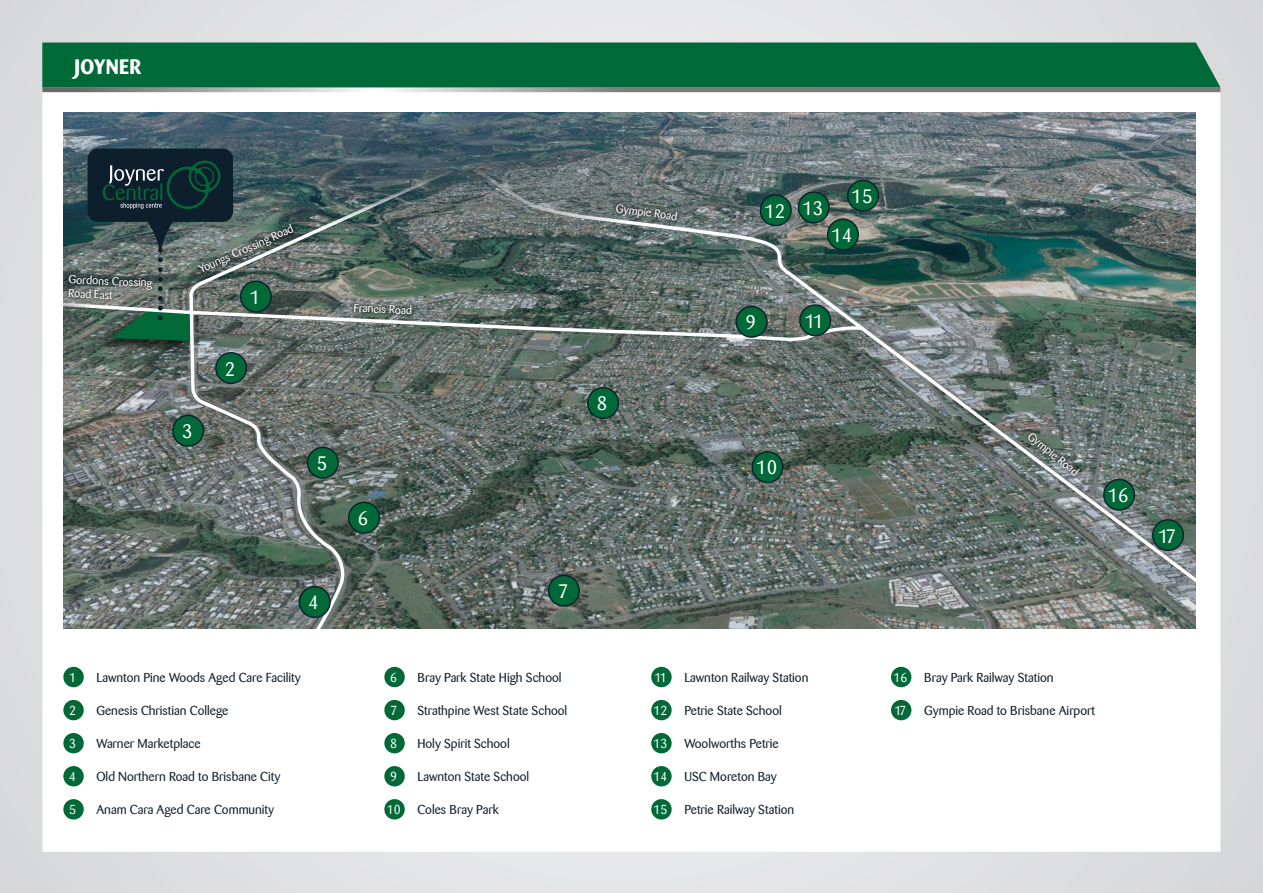
<style>
.page{position:relative;width:1263px;height:893px;background:#dddedf}
.page>*{position:absolute;margin:0;border:0;box-sizing:border-box;transform-origin:0 0}
.Subhead_1{font:700 20.7px "Barmeno Std";letter-spacing:.02em;color:#fff}
.t1{font:19.5px "Barmeno";color:#fff}
.t2{font:12.9px "Barmeno";color:#0d1f2c}
.t3{font:12.9px "Barmeno";color:#fff}
.t4{font:11.55px/14px "Barmeno";color:#fff}
</style>
<div class="page">
<div style="left:42px;top:89px;width:1178px;height:763px;background:#fff"></div>
<svg style="left:42px;top:87px;width:1178px;height:5px;background:#8b9594"></svg>
<div style="left:42px;top:43px;width:1178px;height:44px;background:#006938"></div>
<img style="left:63px;top:113px;width:1132px;height:515px">
<img style="left:91px;top:344px;width:97px;height:14px">
<svg style="left:188px;top:344px;width:268px;height:284px;background:#66706b"></svg>
<svg style="left:471px;top:165px;width:724px;height:463px;background:#65726e"></svg>
<svg style="left:63px;top:149px;width:803px;height:195px;background:#5a6a68"></svg>
<div style="left:63px;top:667px;width:21px;height:20px;background:#006937;border-radius:50%"></div>
<div style="left:384px;top:667px;width:21px;height:20px;background:#006937;border-radius:50%"></div>
<div style="left:651px;top:667px;width:21px;height:20px;background:#006937;border-radius:50%"></div>
<div style="left:891px;top:667px;width:20px;height:20px;background:#006937;border-radius:50%"></div>
<svg style="left:65px;top:271px;width:91px;height:32px;background:#5a6360"></svg>
<div style="left:63px;top:799px;width:21px;height:20px;background:#006937;border-radius:50%"></div>
<div style="left:384px;top:799px;width:21px;height:20px;background:#006937;border-radius:50%"></div>
<div style="left:651px;top:799px;width:21px;height:20px;background:#006937;border-radius:50%"></div>
<div style="left:63px;top:700px;width:21px;height:20px;background:#006937;border-radius:50%"></div>
<div style="left:384px;top:700px;width:21px;height:20px;background:#006937;border-radius:50%"></div>
<div style="left:651px;top:700px;width:21px;height:20px;background:#006937;border-radius:50%"></div>
<div style="left:891px;top:700px;width:20px;height:20px;background:#006937;border-radius:50%"></div>
<div style="left:63px;top:733px;width:21px;height:20px;background:#006937;border-radius:50%"></div>
<div style="left:384px;top:733px;width:21px;height:20px;background:#006937;border-radius:50%"></div>
<div style="left:651px;top:733px;width:21px;height:20px;background:#006937;border-radius:50%"></div>
<div style="left:63px;top:766px;width:21px;height:20px;background:#006937;border-radius:50%"></div>
<div style="left:384px;top:766px;width:21px;height:20px;background:#006937;border-radius:50%"></div>
<div style="left:651px;top:766px;width:21px;height:20px;background:#006937;border-radius:50%"></div>
<div style="left:173px;top:415px;width:30px;height:31px;background:#006937;border-radius:50%"></div>
<div style="left:172px;top:415px;width:32px;height:32px;border:1px solid #0d1f2c;border-radius:50%"></div>
<div style="left:299px;top:587px;width:31px;height:30px;background:#006937;border-radius:50%"></div>
<div style="left:299px;top:586px;width:32px;height:32px;border:1px solid #0d1f2c;border-radius:50%"></div>
<div style="left:216px;top:353px;width:30px;height:30px;background:#006937;border-radius:50%"></div>
<div style="left:215px;top:352px;width:32px;height:32px;border:1px solid #0d1f2c;border-radius:50%"></div>
<div style="left:308px;top:447px;width:30px;height:31px;background:#006937;border-radius:50%"></div>
<div style="left:307px;top:447px;width:32px;height:32px;border:1px solid #0d1f2c;border-radius:50%"></div>
<div style="left:349px;top:502px;width:30px;height:31px;background:#006937;border-radius:50%"></div>
<div style="left:348px;top:502px;width:32px;height:32px;border:1px solid #0d1f2c;border-radius:50%"></div>
<div style="left:241px;top:281px;width:30px;height:31px;background:#006937;border-radius:50%"></div>
<div style="left:240px;top:281px;width:32px;height:32px;border:1px solid #0d1f2c;border-radius:50%"></div>
<div style="left:549px;top:575px;width:30px;height:31px;background:#006937;border-radius:50%"></div>
<div style="left:548px;top:575px;width:32px;height:32px;border:1px solid #0d1f2c;border-radius:50%"></div>
<div style="left:588px;top:388px;width:30px;height:30px;background:#006937;border-radius:50%"></div>
<div style="left:587px;top:387px;width:32px;height:32px;border:1px solid #0d1f2c;border-radius:50%"></div>
<div style="left:752px;top:452px;width:31px;height:30px;background:#006937;border-radius:50%"></div>
<div style="left:752px;top:451px;width:32px;height:32px;border:1px solid #0d1f2c;border-radius:50%"></div>
<div style="left:736px;top:306px;width:31px;height:31px;background:#006937;border-radius:50%"></div>
<div style="left:735px;top:306px;width:33px;height:32px;border:1px solid #0d1f2c;border-radius:50%"></div>
<div style="left:800px;top:305px;width:30px;height:31px;background:#006937;border-radius:50%"></div>
<div style="left:799px;top:304px;width:32px;height:32px;border:1px solid #0d1f2c;border-radius:50%"></div>
<div style="left:760px;top:195px;width:31px;height:31px;background:#006937;border-radius:50%"></div>
<div style="left:760px;top:194px;width:32px;height:32px;border:1px solid #0d1f2c;border-radius:50%"></div>
<div style="left:798px;top:192px;width:31px;height:31px;background:#006937;border-radius:50%"></div>
<div style="left:798px;top:191px;width:32px;height:32px;border:1px solid #0d1f2c;border-radius:50%"></div>
<div style="left:828px;top:219px;width:30px;height:31px;background:#006937;border-radius:50%"></div>
<div style="left:827px;top:218px;width:32px;height:33px;border:1px solid #0d1f2c;border-radius:50%"></div>
<div style="left:848px;top:180px;width:30px;height:31px;background:#006937;border-radius:50%"></div>
<div style="left:847px;top:180px;width:32px;height:32px;border:1px solid #0d1f2c;border-radius:50%"></div>
<div style="left:1104px;top:479px;width:30px;height:31px;background:#006937;border-radius:50%"></div>
<div style="left:1103px;top:479px;width:32px;height:32px;border:1px solid #0d1f2c;border-radius:50%"></div>
<div style="left:1153px;top:520px;width:30px;height:30px;background:#006937;border-radius:50%"></div>
<div style="left:1152px;top:519px;width:32px;height:32px;border:1px solid #0d1f2c;border-radius:50%"></div>
<svg style="left:194px;top:220px;width:104px;height:56px;background:#65716d"></svg>
<svg style="left:1024px;top:429px;width:60px;height:50px;background:#717c79"></svg>
<svg style="left:612px;top:200px;width:69px;height:24px;background:#626d6b"></svg>
<svg style="left:350px;top:299px;width:66px;height:20px"></svg>
<p class="Subhead_1" style="left:75px;top:54px;width:68px">JOYNER</p>
<p class="t4" style="left:69px;top:272px;width:85px;rotate:3deg">Gordons Crossing<br>Road East</p>
<p class="t4" style="left:197px;top:263px;width:104px;rotate:-24deg">Youngs Crossing Road</p>
<p class="t1" style="left:182px;top:420px;width:12px">3</p>
<p class="t1" style="left:250px;top:286px;width:12px">1</p>
<p class="t1" style="left:225px;top:357px;width:12px">2</p>
<p class="t1" style="left:317px;top:452px;width:12px">5</p>
<p class="t1" style="left:308px;top:591px;width:12px">4</p>
<p class="t4" style="left:354px;top:301px;width:60px;rotate:3deg">Francis Road</p>
<p class="t1" style="left:358px;top:507px;width:12px">6</p>
<p class="t4" style="left:617px;top:201px;width:63px;rotate:8deg">Gympie Road</p>
<p class="t1" style="left:597px;top:392px;width:12px">8</p>
<p class="t1" style="left:558px;top:580px;width:12px">7</p>
<p class="t1" style="left:764px;top:198px;width:61px">12 13</p>
<p class="t1" style="left:852px;top:185px;width:23px">15</p>
<p class="t1" style="left:831px;top:224px;width:23px">14</p>
<p class="t1" style="left:745px;top:311px;width:12px">9</p>
<p class="t1" style="left:805px;top:310px;width:20px">11</p>
<p class="t1" style="left:756px;top:456px;width:23px">10</p>
<p class="t4" style="left:1033px;top:429px;width:63px;rotate:39deg">Gympie Road</p>
<p class="t1" style="left:1108px;top:484px;width:23px">16</p>
<p class="t3" style="left:69px;top:670px;width:9px">1</p>
<p class="t2" style="left:96px;top:670px;width:206px">Lawnton Pine Woods Aged Care Facility</p>
<p class="t3" style="left:390px;top:670px;width:9px">6</p>
<p class="t3" style="left:654px;top:670px;width:14px">11</p>
<p class="t3" style="left:893px;top:670px;width:16px">16</p>
<p class="t2" style="left:417px;top:670px;width:146px">Bray Park State High School</p>
<p class="t2" style="left:684px;top:670px;width:126px">Lawnton Railway Station</p>
<p class="t2" style="left:924px;top:670px;width:131px">Bray Park Railway Station</p>
<p class="t2" style="left:96px;top:703px;width:133px">Genesis Christian College</p>
<p class="t2" style="left:417px;top:703px;width:151px">Strathpine West State School</p>
<p class="t2" style="left:684px;top:703px;width:99px">Petrie State School</p>
<p class="t2" style="left:924px;top:703px;width:172px">Gympie Road to Brisbane Airport</p>
<p class="t2" style="left:96px;top:736px;width:106px">Warner Marketplace</p>
<p class="t2" style="left:417px;top:736px;width:94px">Holy Spirit School</p>
<p class="t2" style="left:684px;top:736px;width:96px">Woolworths Petrie</p>
<p class="t2" style="left:96px;top:769px;width:185px">Old Northern Road to Brisbane City</p>
<p class="t2" style="left:417px;top:769px;width:113px">Lawnton State School</p>
<p class="t2" style="left:684px;top:769px;width:94px">USC Moreton Bay</p>
<p class="t3" style="left:69px;top:703px;width:9px">2</p>
<p class="t3" style="left:390px;top:703px;width:9px">7</p>
<p class="t3" style="left:654px;top:703px;width:16px">12</p>
<p class="t3" style="left:894px;top:703px;width:13px">17</p>
<p class="t3" style="left:69px;top:736px;width:9px">3</p>
<p class="t3" style="left:390px;top:736px;width:9px">8</p>
<p class="t3" style="left:654px;top:736px;width:16px">13</p>
<p class="t3" style="left:69px;top:769px;width:9px">4</p>
<p class="t3" style="left:390px;top:769px;width:9px">9</p>
<p class="t3" style="left:654px;top:769px;width:16px">14</p>
<p class="t3" style="left:69px;top:802px;width:9px">5</p>
<p class="t2" style="left:96px;top:802px;width:179px">Anam Cara Aged Care Community</p>
<p class="t3" style="left:387px;top:802px;width:16px">10</p>
<p class="t2" style="left:417px;top:802px;width:83px">Coles Bray Park</p>
<p class="t3" style="left:654px;top:802px;width:16px">15</p>
<p class="t2" style="left:684px;top:802px;width:111px">Petrie Railway Station</p>
<p class="t1" style="left:1158px;top:525px;width:19px">17</p>
</div>
